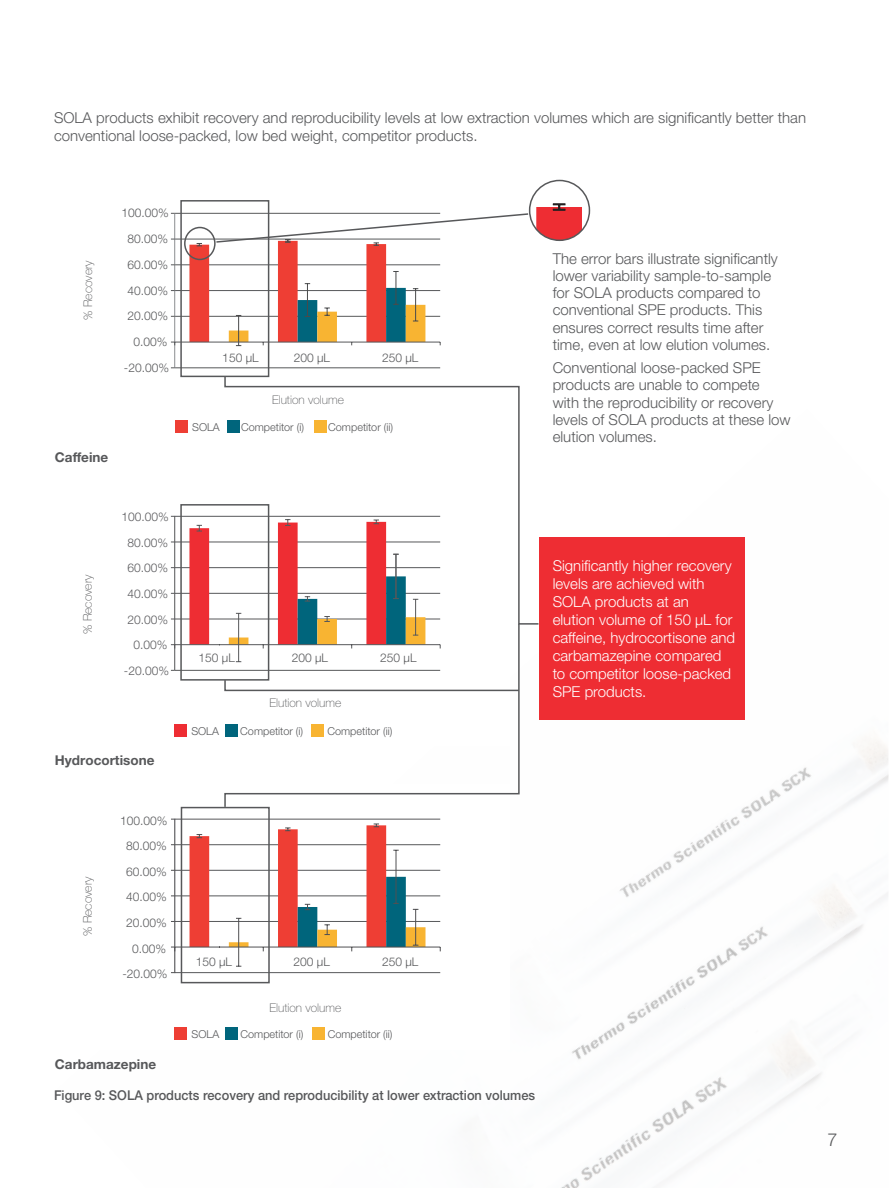
<style>
.page{position:relative;width:891px;height:1188px;background:#fff}
.page>*{position:absolute;margin:0;border:0;box-sizing:border-box;transform-origin:0 0}
.t1{font:300 18px "Helvetica Neue LTW1 G";color:#57585a}
.t2{font:300 15px/17.2px "Helvetica Neue LTW1 G";color:#57585a}
.t3{font:300 15px/18px "Helvetica Neue LTW1 G";color:#fff}
.t4{font:500 13.5px "Helvetica Neue LTW1 G";color:#57585a;scale:.95 1}
.t5{font:700 13.5px "Helvetica Neue LTW1 G";color:#57585a}
.t6{font:300 12px "Helvetica Neue LTW1 G";color:#57585a}
.t7{font:100 12px "Helvetica Neue LTW1 G";color:#57585a}
.t8{font:300 12px "Helvetica Neue LTW1 G";color:#5a5a5d}
.t9{font:300 10.95px "Helvetica Neue LTW1 G";color:#57585a}
</style>
<div class="page">
<img style="left:561px;top:741px;width:327px;height:447px">
<hr style="left:175px;top:670px;width:265px;height:1px;background:#57585a">
<hr style="left:175px;top:619px;width:265px;height:1px;background:#57585a">
<hr style="left:175px;top:593px;width:265px;height:1px;background:#57585a">
<hr style="left:175px;top:567px;width:265px;height:1px;background:#57585a">
<hr style="left:175px;top:542px;width:265px;height:1px;background:#57585a">
<hr style="left:175px;top:516px;width:265px;height:1px;background:#57585a">
<hr style="left:174px;top:516px;width:1px;height:154px;background:#57585a">
<hr style="left:175px;top:644px;width:265px;height:1px;background:#57585a">
<svg style="left:189px;top:524px;width:35px;height:122px"></svg>
<div style="left:174px;top:724px;width:12px;height:12px;background:#ee2d33"></div>
<hr style="left:175px;top:367px;width:265px;height:1px;background:#57585a">
<hr style="left:175px;top:316px;width:265px;height:1px;background:#57585a">
<hr style="left:175px;top:290px;width:265px;height:1px;background:#57585a">
<hr style="left:175px;top:264px;width:265px;height:1px;background:#57585a">
<hr style="left:175px;top:239px;width:265px;height:1px;background:#57585a">
<hr style="left:175px;top:213px;width:265px;height:1px;background:#57585a">
<hr style="left:174px;top:213px;width:1px;height:155px;background:#8b8d90">
<hr style="left:175px;top:342px;width:265px;height:1px;background:#57585a">
<div style="left:175px;top:421px;width:12px;height:12px;background:#ee3e34"></div>
<hr style="left:175px;top:972px;width:265px;height:1px;background:#57585a">
<hr style="left:175px;top:921px;width:265px;height:1px;background:#57585a">
<hr style="left:175px;top:895px;width:265px;height:1px;background:#57585a">
<hr style="left:175px;top:870px;width:265px;height:1px;background:#57585a">
<hr style="left:175px;top:844px;width:265px;height:1px;background:#57585a">
<hr style="left:175px;top:819px;width:265px;height:1px;background:#57585a">
<hr style="left:238px;top:918px;width:1px;height:48px;background:#505052">
<hr style="left:174px;top:819px;width:1px;height:154px;background:#505052">
<hr style="left:175px;top:947px;width:265px;height:1px;background:#505052">
<svg style="left:190px;top:823px;width:236px;height:128px"></svg>
<div style="left:174px;top:1027px;width:13px;height:12px;background:#ee3e34"></div>
<div style="left:225px;top:1027px;width:12px;height:13px;background:#00657c"></div>
<div style="left:312px;top:1027px;width:12px;height:12px;background:#f8b432"></div>
<svg style="left:536px;top:203px;width:46px;height:37px"></svg>
<div style="left:529px;top:180px;width:61px;height:61px;border:2px solid #57585a;border-radius:50%"></div>
<svg style="left:189px;top:212px;width:341px;height:134px"></svg>
<div style="left:180px;top:200px;width:89px;height:177px;border:2px solid #57585a"></div>
<div style="left:180px;top:504px;width:89px;height:177px;border:2px solid #57585a"></div>
<div style="left:181px;top:807px;width:89px;height:176px;border:2px solid #57585a"></div>
<div style="left:539px;top:537px;width:206px;height:183px;background:#ee2d33"></div>
<svg style="left:224px;top:375px;width:315px;height:250px"></svg>
<svg style="left:224px;top:622px;width:296px;height:186px"></svg>
<svg style="left:224px;top:679px;width:296px;height:13px"></svg>
<div style="left:184px;top:227px;width:32px;height:33px;border:2px solid #57585a;border-radius:50%"></div>
<p class="t2" style="left:54px;top:108px;width:754px;line-height:18px">SOLA products exhibit recovery and reproducibility levels at low extraction volumes which are significantly better than conventional loose-packed, low bed weight, competitor products.</p>
<p class="t7" style="left:81px;top:320px;width:61px;rotate:-90deg">% Recovery</p>
<p class="t6" style="left:122px;top:206px;width:49px">100.00%</p>
<p class="t6" style="left:128px;top:232px;width:42px">80.00%</p>
<p class="t6" style="left:128px;top:257px;width:42px">60.00%</p>
<p class="t6" style="left:128px;top:283px;width:42px">40.00%</p>
<p class="t6" style="left:128px;top:309px;width:42px">20.00%</p>
<p class="t6" style="left:134px;top:335px;width:36px">0.00%</p>
<p class="t6" style="left:124px;top:360px;width:47px">-20.00%</p>
<p class="t5" style="left:55px;top:449px;width:55px">Caffeine</p>
<p class="t6" style="left:222px;top:350px;width:38px">150 µL</p>
<p class="t6" style="left:294px;top:350px;width:38px">200 µL</p>
<p class="t6" style="left:382px;top:350px;width:38px">250 µL</p>
<p class="t7" style="left:272px;top:393px;width:73px">Elution volume</p>
<p class="t9" style="left:192px;top:420px;width:29px">SOLA</p>
<p class="t9" style="left:241px;top:420px;width:64px">Competitor (i)</p>
<p class="t9" style="left:328px;top:420px;width:66px">Competitor (ii)</p>
<p class="t2" style="left:553px;top:250px;width:227px">The error bars illustrate significantly lower variability sample-to-sample for SOLA products compared to conventional SPE products. This ensures correct results time after time, even at low elution volumes.</p>
<p class="t2" style="left:553px;top:359px;width:239px">Conventional loose-packed SPE products are unable to compete<br>with the reproducibility or recovery levels of SOLA products at these low elution volumes.</p>
<p class="t8" style="left:122px;top:510px;width:49px">100.00%</p>
<p class="t7" style="left:80px;top:634px;width:61px;rotate:-90deg">% Recovery</p>
<p class="t8" style="left:128px;top:535px;width:42px">80.00%</p>
<p class="t8" style="left:128px;top:561px;width:42px">60.00%</p>
<p class="t8" style="left:128px;top:587px;width:42px">40.00%</p>
<p class="t8" style="left:128px;top:612px;width:42px">20.00%</p>
<p class="t8" style="left:134px;top:638px;width:36px">0.00%</p>
<p class="t8" style="left:124px;top:664px;width:47px">-20.00%</p>
<p class="t5" style="left:55px;top:752px;width:101px">Hydrocortisone</p>
<p class="t6" style="left:199px;top:651px;width:38px">150 µL</p>
<p class="t6" style="left:292px;top:651px;width:38px">200 µL</p>
<p class="t6" style="left:380px;top:651px;width:38px">250 µL</p>
<p class="t7" style="left:269px;top:696px;width:73px">Elution volume</p>
<p class="t9" style="left:191px;top:724px;width:29px">SOLA</p>
<p class="t9" style="left:240px;top:724px;width:64px">Competitor (i)</p>
<p class="t9" style="left:327px;top:724px;width:66px">Competitor (ii)</p>
<p class="t3" style="left:553px;top:557px;width:184px">Significantly higher recovery levels are achieved with<br>SOLA products at an<br>elution volume of 150 µL for caffeine, hydrocortisone and carbamazepine compared to competitor loose-packed<br>SPE products.</p>
<p class="t6" style="left:120px;top:813px;width:49px">100.00%</p>
<p class="t7" style="left:80px;top:936px;width:61px;rotate:-90deg">% Recovery</p>
<p class="t6" style="left:126px;top:839px;width:42px">80.00%</p>
<p class="t6" style="left:126px;top:864px;width:42px">60.00%</p>
<p class="t6" style="left:126px;top:890px;width:42px">40.00%</p>
<p class="t6" style="left:126px;top:915px;width:42px">20.00%</p>
<p class="t6" style="left:132px;top:941px;width:36px">0.00%</p>
<p class="t6" style="left:122px;top:966px;width:47px">-20.00%</p>
<p class="t6" style="left:196px;top:954px;width:38px">150 µL</p>
<p class="t6" style="left:294px;top:954px;width:38px">200 µL</p>
<p class="t6" style="left:382px;top:954px;width:38px">250 µL</p>
<p class="t7" style="left:269px;top:1001px;width:73px">Elution volume</p>
<p class="t9" style="left:192px;top:1027px;width:29px">SOLA</p>
<p class="t9" style="left:241px;top:1027px;width:64px">Competitor (i)</p>
<p class="t9" style="left:328px;top:1027px;width:66px">Competitor (ii)</p>
<p class="t5" style="left:55px;top:1056px;width:103px">Carbamazepine</p>
<p class="t4" style="left:54px;top:1087px;width:508px">Figure 9: SOLA products recovery and reproducibility at lower extraction volumes</p>
<p class="t1" style="left:828px;top:1129px;width:12px">7</p>
</div>
